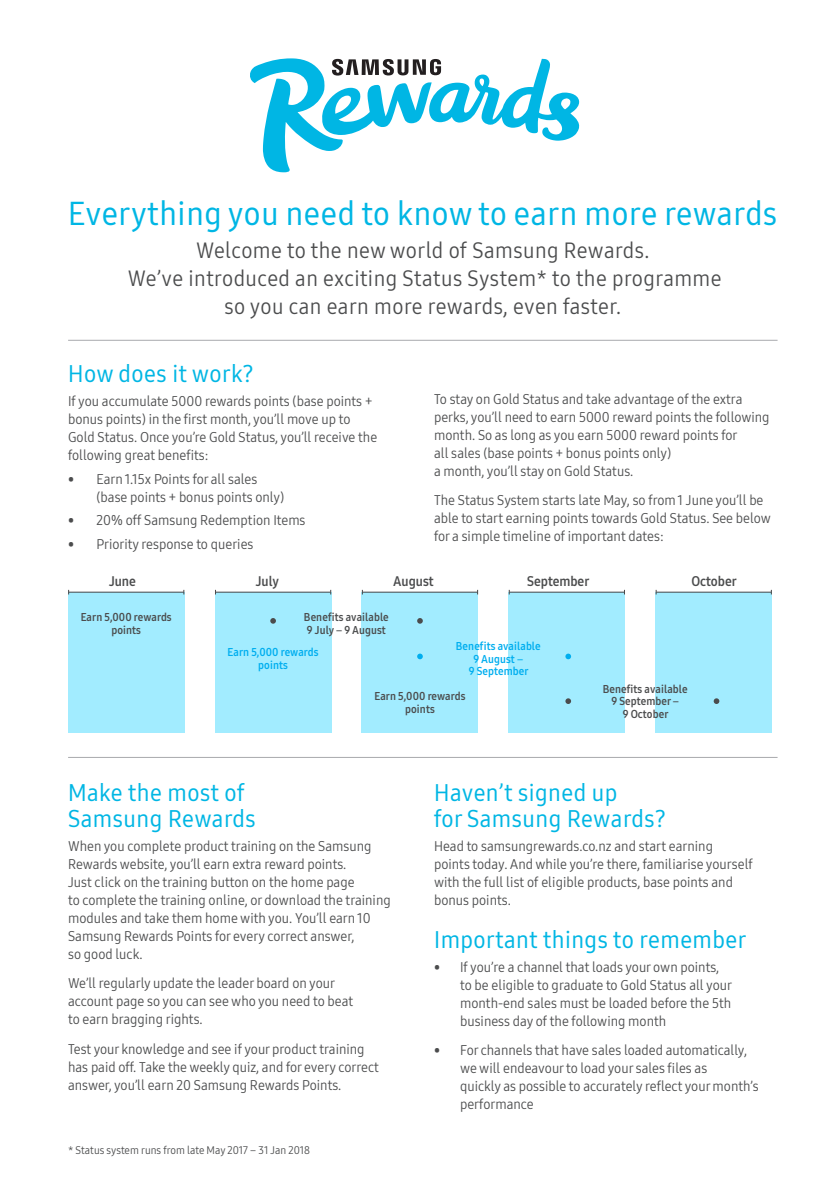
<style>
.page{position:relative;width:840px;height:1191px;background:#fff}
.page>*{position:absolute;margin:0;border:0;box-sizing:border-box;transform-origin:0 0}
.Feature_Body_Copy{font:33px "Samsung One 500 C";letter-spacing:.02em;color:#00b6e4}
.Feature_Body_Copy-2{font:24px/26px "Samsung One 500 C";letter-spacing:.02em;color:#00b6e4}
.Feature_Body_Copy-3{font:22px/28px "Samsung One 400 C";letter-spacing:.02em;color:#4b4c4d;text-align:center}
.Feature_Body_Copy-4{font:14px/18px "Samsung One 400 C";color:#4b4c4d}
.Feature_Body_Copy-5{font:13.6px "Samsung One 700 C";color:#4b4c4d}
.Feature_text{font:11.2px/12.6px "Samsung One 700 C";letter-spacing:.01em;color:#4b4c4d;text-align:center}
.Feature_text-2{font:11.2px/12.6px "Samsung One 700 C";letter-spacing:.01em;color:#00aeef;text-align:center}
.Feature_Body_Copy-6{font:11px "Samsung One 400 C";color:#4b4c4d}
</style>
<div class="page">
<div style="left:215px;top:592px;width:116px;height:140px;background:#a2ecff"></div>
<div style="left:361px;top:592px;width:117px;height:140px;background:#a2ecff"></div>
<div style="left:508px;top:592px;width:116px;height:140px;background:#a2ecff"></div>
<div style="left:655px;top:592px;width:116px;height:140px;background:#a2ecff"></div>
<div style="left:68px;top:592px;width:116px;height:140px;background:#a2ecff"></div>
<hr style="left:69px;top:591px;width:115px;height:1px;background:#4b4c4d">
<hr style="left:215px;top:591px;width:115px;height:1px;background:#4b4c4d">
<hr style="left:362px;top:591px;width:115px;height:1px;background:#4b4c4d">
<hr style="left:509px;top:591px;width:115px;height:1px;background:#4b4c4d">
<hr style="left:655px;top:591px;width:116px;height:1px;background:#4b4c4d">
<svg style="left:270px;top:618px;width:6px;height:5px"></svg>
<svg style="left:417px;top:618px;width:5px;height:5px"></svg>
<svg style="left:417px;top:653px;width:5px;height:6px"></svg>
<svg style="left:565px;top:698px;width:5px;height:6px"></svg>
<svg style="left:713px;top:698px;width:6px;height:6px"></svg>
<svg style="left:250px;top:58px;width:329px;height:114px"></svg>
<svg style="left:565px;top:653px;width:5px;height:6px"></svg>
<hr style="left:68px;top:340px;width:709px;height:1px;background:#a8a9ad">
<hr style="left:68px;top:757px;width:709px;height:1px;background:#a8a9ad">
<p class="Feature_Body_Copy" style="left:68px;top:191px;width:710px">Everything you need to know to earn more rewards</p>
<p class="Feature_Body_Copy-3" style="left:128px;top:236px;width:595px">Welcome to the new world of Samsung Rewards.<br>We’ve introduced an exciting Status System* to the programme so you can earn more rewards, even faster.</p>
<p class="Feature_Body_Copy-2" style="left:68px;top:360px;width:187px">How does it work?</p>
<p class="Feature_Body_Copy-4" style="left:68px;top:392px;width:310px">If you accumulate 5000 rewards points (base points + bonus points) in the first month, you’ll move up to Gold Status. Once you’re Gold Status, you’ll receive the following great benefits:</p>
<p class="Feature_Body_Copy-4" style="left:96px;top:469px;width:189px;text-indent:-28px">• Earn 1.15x Points for all sales (base points + bonus points only)</p>
<p class="Feature_Body_Copy-4" style="left:68px;top:511px;width:239px">• 20% off Samsung Redemption Items</p>
<p class="Feature_Body_Copy-4" style="left:68px;top:535px;width:187px">• Priority response to queries</p>
<p class="Feature_Body_Copy-4" style="left:434px;top:389px;width:337px">To stay on Gold Status and take advantage of the extra perks, you’ll need to earn 5000 reward points the following month. So as long as you earn 5000 reward points for<br>all sales (base points + bonus points only)<br>a month, you’ll stay on Gold Status.</p>
<p class="Feature_Body_Copy-4" style="left:434px;top:491px;width:338px">The Status System starts late May, so from 1 June you’ll be able to start earning points towards Gold Status. See below for a simple timeline of important dates:</p>
<p class="Feature_Body_Copy-5" style="left:109px;top:572px;width:28px">June</p>
<p class="Feature_Body_Copy-5" style="left:256px;top:572px;width:25px">July</p>
<p class="Feature_Body_Copy-5" style="left:393px;top:572px;width:42px">August</p>
<p class="Feature_Body_Copy-5" style="left:527px;top:572px;width:63px">September</p>
<p class="Feature_Body_Copy-5" style="left:691px;top:572px;width:47px">October</p>
<p class="Feature_text" style="left:81px;top:610px;width:92px">Earn 5,000 rewards points</p>
<p class="Feature_text" style="left:304px;top:610px;width:86px;text-align:left">Benefits available<br>9 July – 9 August</p>
<p class="Feature_text-2" style="left:227px;top:646px;width:92px">Earn 5,000 rewards points</p>
<p class="Feature_text" style="left:374px;top:690px;width:92px">Earn 5,000 rewards points</p>
<p class="Feature_text" style="left:602px;top:682px;width:86px">Benefits available<br>9 September –<br>9 October</p>
<p class="Feature_text-2" style="left:455px;top:639px;width:86px">Benefits available<br>9 August –<br>9 September</p>
<p class="Feature_Body_Copy-2" style="left:68px;top:779px;width:189px">Make the most of<br>Samsung Rewards</p>
<p class="Feature_Body_Copy-4" style="left:68px;top:836px;width:324px">When you complete product training on the Samsung Rewards website, you’ll earn extra reward points.<br>Just click on the training button on the home page<br>to complete the training online, or download the training modules and take them home with you. You’ll earn 10<br>Samsung Rewards Points for every correct answer,<br>so good luck.</p>
<p class="Feature_Body_Copy-4" style="left:68px;top:974px;width:286px">We’ll regularly update the leader board on your account page so you can see who you need to beat to earn bragging rights.</p>
<p class="Feature_Body_Copy-4" style="left:68px;top:1039px;width:312px">Test your knowledge and see if your product training has paid off. Take the weekly quiz, and for every correct answer, you’ll earn 20 Samsung Rewards Points.</p>
<p class="Feature_Body_Copy-6" style="left:68px;top:1142px;width:243px">* Status system runs from late May 2017 – 31 Jan 2018</p>
<p class="Feature_Body_Copy-2" style="left:434px;top:779px;width:233px">Haven’t signed up<br>for Samsung Rewards?</p>
<p class="Feature_Body_Copy-4" style="left:434px;top:836px;width:320px">Head to samsungrewards.co.nz and start earning<br>points today. And while you’re there, familiarise yourself with the full list of eligible products, base points and bonus points.</p>
<p class="Feature_Body_Copy-2" style="left:434px;top:926px;width:313px">Important things to remember</p>
<p class="Feature_Body_Copy-4" style="left:460px;top:957px;width:273px;text-indent:-26px">• If you’re a channel that loads your own points, to be eligible to graduate to Gold Status all your month-end sales must be loaded before the 5th business day of the following month</p>
<p class="Feature_Body_Copy-4" style="left:460px;top:1041px;width:300px;text-indent:-26px">• For channels that have sales loaded automatically, we will endeavour to load your sales files as<br>quickly as possible to accurately reflect your month’s performance</p>
</div>
